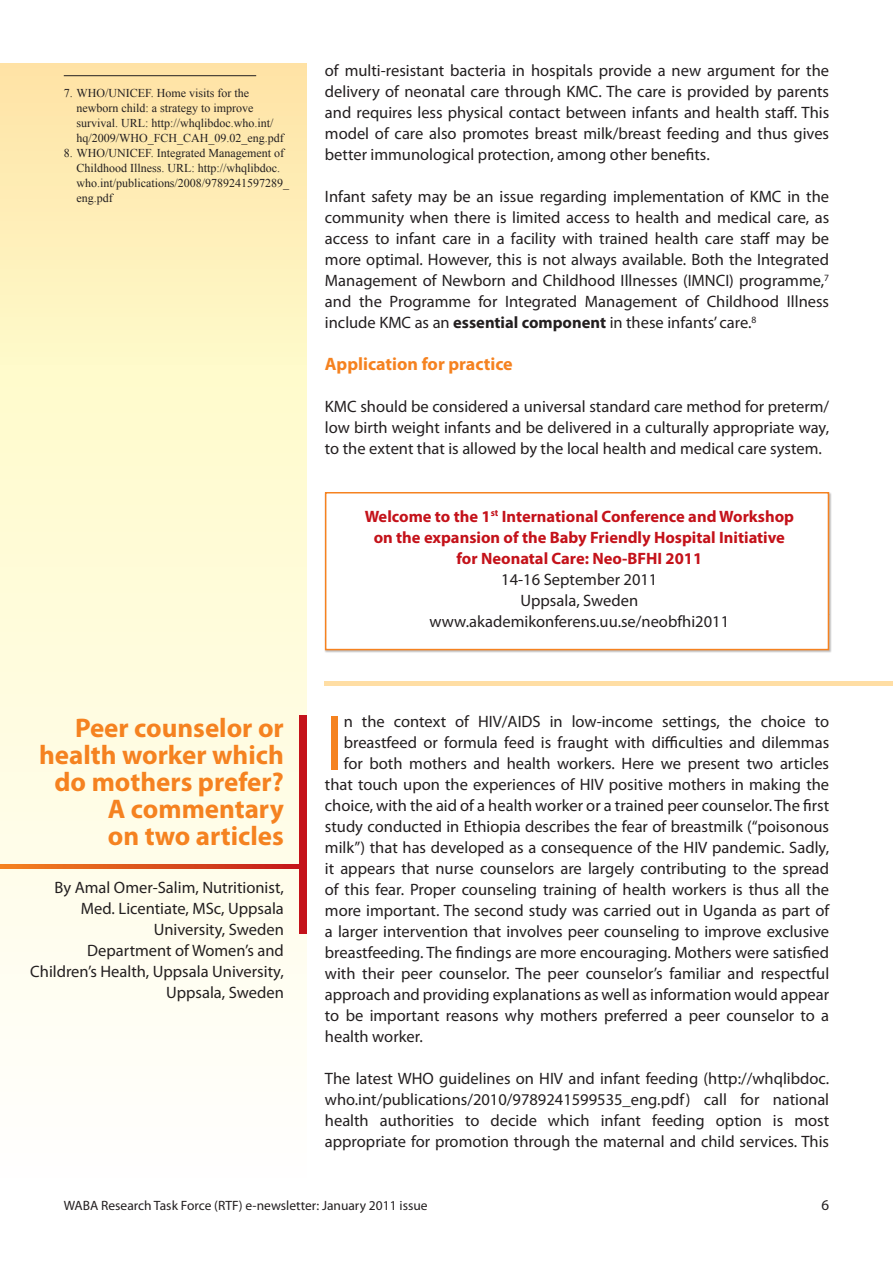
<style>
.page{position:relative;width:893px;height:1263px;background:#fff}
.page>*{position:absolute;margin:0;border:0;box-sizing:border-box;transform-origin:0 0}
.t1{font:78.75px "Myriad Pro";color:#f58220}
.t2{font:700 27px/27px "Myriad Pro";color:#f58220;text-align:right}
.t3{font:700 18px "Myriad Pro";color:#f58220}
.t4{font:16.5px/21px "Myriad Pro";color:#231f20;text-align:justify}
.t5{font:700 16.5px/21px "Myriad Pro";color:#c4121a;text-align:center}
.t6{font:13.5px "Myriad Pro";color:#231f20}
.t7{font:12px/15px "Times New Roman";color:#231f20}
.s1{font-weight:700}
</style>
<div class="page">
<div style="left:0;top:64px;width:307px;height:1114px;background:linear-gradient(to bottom,#feeeaf,#fff)"></div>
<hr style="left:64px;top:75px;width:192px;height:1px;background:#231f20">
<div style="left:324px;top:491px;width:509px;height:163px;background:#231f20;opacity:.3"></div>
<div style="left:326px;top:493px;width:502px;height:156px;background:#fff"></div>
<div style="left:325px;top:492px;width:504px;height:158px;border:2px solid #f58220"></div>
<div style="left:299px;top:715px;width:8px;height:219px;background:#c4121a"></div>
<svg style="left:0;top:864px;width:299px;height:5px"></svg>
<div style="left:325px;top:681px;width:568px;height:5px;background:#ffdea4"></div>
<p class="t7" style="left:77px;top:85px;width:209px;text-indent:-13px">7. WHO/UNICEF. Home visits for the newborn child: a strategy to improve survival. URL: http://whqlibdoc.who.int/ hq/2009/WHO_FCH_CAH_09.02_eng.pdf</p>
<p class="t7" style="left:77px;top:145px;width:214px;text-indent:-13px">8. WHO/UNICEF. Integrated Management of Childhood Illness. URL: http://whqlibdoc. who.int/publications/2008/9789241597289_ eng.pdf</p>
<h2 class="t2" style="left:39px;top:714px;width:246px">Peer counselor or health worker which do mothers prefer?<br>A commentary<br>on two articles</h2>
<p class="t4" style="left:30px;top:877px;width:255px;text-align:right">By Amal Omer-Salim, Nutritionist,<br>Med. Licentiate, MSc, Uppsala<br>University, Sweden<br>Department of Women’s and<br>Children’s Health, Uppsala University,<br>Uppsala, Sweden</p>
<p class="t4" style="left:325px;top:60px;width:506px">of multi-resistant bacteria in hospitals provide a new argument for the delivery of neonatal care through KMC. The care is provided by parents and requires less physical contact between infants and health staff. This model of care also promotes breast milk/breast feeding and thus gives better immunological protection, among other benefits.</p>
<p class="t4" style="left:325px;top:186px;width:506px">Infant safety may be an issue regarding implementation of KMC in the community when there is limited access to health and medical care, as access to infant care in a facility with trained health care staff may be more optimal. However, this is not always available. Both the Integrated Management of Newborn and Childhood Illnesses (IMNCI) programme,<sup>7 </sup>and the Programme for Integrated Management of Childhood Illness include KMC as an <span class="s1">essential component</span> in these infants’ care.<sup>8</sup></p>
<p class="t3" style="left:325px;top:352px;width:189px">Application for practice</p>
<p class="t4" style="left:325px;top:396px;width:506px">KMC should be considered a universal standard care method for preterm/ low birth weight infants and be delivered in a culturally appropriate way, to the extent that is allowed by the local health and medical care system.</p>
<p class="t5" style="left:365px;top:505px;width:431px">Welcome to the 1<sup>st</sup> International Conference and Workshop on the expansion of the Baby Friendly Hospital Initiative for Neonatal Care: Neo-BFHI 2011</p>
<p class="t4" style="left:430px;top:568px;width:301px;text-align:center">14-16 September 2011<br>Uppsala, Sweden www.akademikonferens.uu.se/neobfhi2011</p>
<p class="t4" style="left:325px;top:606px;width:506px">Peer counselor or health worker- which do mothers prefer? A commentary</p>
<h1 class="t1" style="left:325px;top:694px;width:20px">I</h1>
<p class="t4" style="left:344px;top:711px;width:487px">n the context of HIV/AIDS in low-income settings, the choice to</p>
<p class="t4" style="left:344px;top:732px;width:487px">breastfeed or formula feed is fraught with difficulties and dilemmas</p>
<p class="t4" style="left:344px;top:753px;width:487px">for both mothers and health workers. Here we present two articles</p>
<p class="t4" style="left:325px;top:774px;width:506px">that touch upon the experiences of HIV positive mothers in making the</p>
<p class="t4" style="left:325px;top:795px;width:506px">choice, with the aid of a health worker or a trained peer counselor. The first</p>
<p class="t4" style="left:325px;top:816px;width:506px">study conducted in Ethiopia describes the fear of breastmilk (“poisonous</p>
<p class="t4" style="left:325px;top:837px;width:506px">milk”) that has developed as a consequence of the HIV pandemic. Sadly,</p>
<p class="t4" style="left:325px;top:858px;width:506px">it appears that nurse counselors are largely contributing to the spread</p>
<p class="t4" style="left:325px;top:879px;width:506px">of this fear. Proper counseling training of health workers is thus all the</p>
<p class="t4" style="left:325px;top:900px;width:506px">more important. The second study was carried out in Uganda as part of</p>
<p class="t4" style="left:325px;top:921px;width:506px">a larger intervention that involves peer counseling to improve exclusive</p>
<p class="t4" style="left:325px;top:942px;width:506px">breastfeeding. The findings are more encouraging. Mothers were satisfied</p>
<p class="t4" style="left:325px;top:963px;width:506px">with their peer counselor. The peer counselor’s familiar and respectful</p>
<p class="t4" style="left:325px;top:984px;width:506px">approach and providing explanations as well as information would appear</p>
<p class="t4" style="left:325px;top:1005px;width:506px">to be important reasons why mothers preferred a peer counselor to a</p>
<p class="t4" style="left:325px;top:1026px;width:99px">health worker.</p>
<p class="t4" style="left:325px;top:1068px;width:506px">The latest WHO guidelines on HIV and infant feeding (http://whqlibdoc. who.int/publications/2010/9789241599535_eng.pdf) call for national health authorities to decide which infant feeding option is most appropriate for promotion through the maternal and child services. This</p>
<p class="t6" style="left:64px;top:1197px;width:365px">WABA Research Task Force (RTF) e-newsletter: January 2011 issue</p>
</div>
